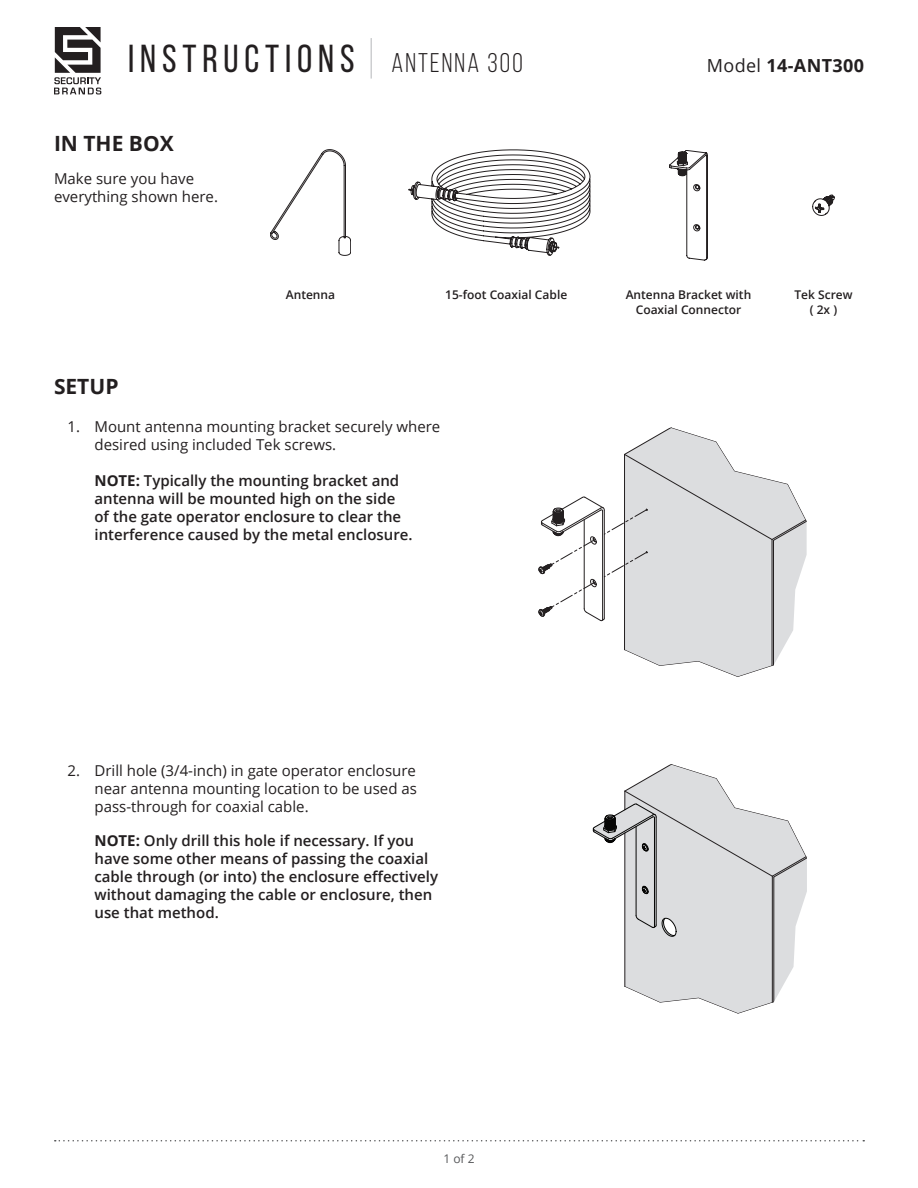
<style>
.page{position:relative;width:918px;height:1188px;background:#fff}
.page>*{position:absolute;margin:0;border:0;box-sizing:border-box;transform-origin:0 0}
.t1{font:39px "Bebas Neue";letter-spacing:.15em;color:#231f20}
.t2{font:700 21px "Open Sans";color:#231f20}
.t3{font:700 18px "Open Sans";letter-spacing:.02em;color:#231f20}
.t4{font:600 15px/18px "Open Sans";color:#231f20}
.t5{font:15px/18px "Open Sans";color:#231f20}
.t6{font:600 12px/15px "Open Sans";color:#231f20;text-align:center}
.t7{font:12px "Open Sans";color:#57585a}
.s1{font-size:27px}
.s2{font-weight:400}
.s3{font-weight:700}
</style>
<div class="page">
<svg style="left:55px;top:1140px;width:809px;height:2px"></svg>
<svg style="left:54px;top:27px;width:47px;height:67px"></svg>
<svg style="left:270px;top:149px;width:81px;height:107px"></svg>
<svg style="left:409px;top:150px;width:181px;height:105px"></svg>
<svg style="left:813px;top:195px;width:21px;height:21px"></svg>
<svg style="left:669px;top:150px;width:39px;height:110px"></svg>
<svg style="left:538px;top:427px;width:269px;height:250px"></svg>
<svg style="left:593px;top:764px;width:214px;height:250px"></svg>
<hr style="left:370px;top:38px;width:2px;height:41px;background:#cdced0">
<h1 class="t1" style="left:128px;top:37px;width:396px">INSTRUCTIONS <span class="s1">ANTENNA 300</span></h1>
<h2 class="t2" style="left:54px;top:129px;width:121px">IN THE BOX</h2>
<p class="t5" style="left:54px;top:169px;width:166px">Make sure you have everything shown here.</p>
<p class="t3" style="left:707px;top:53px;width:159px"><span class="s2">Model</span> 14-ANT300</p>
<p class="t6" style="left:286px;top:287px;width:51px">Antenna</p>
<p class="t6" style="left:445px;top:287px;width:124px">15-foot Coaxial Cable</p>
<p class="t6" style="left:626px;top:287px;width:127px">Antenna Bracket with<br>Coaxial Connector</p>
<h2 class="t2" style="left:54px;top:372px;width:66px">SETUP</h2>
<p class="t5" style="left:94px;top:417px;width:347px;text-indent:-27px">1. Mount antenna mounting bracket securely where desired using included Tek screws.</p>
<p class="t4" style="left:94px;top:471px;width:320px"><span class="s3">NOTE:</span> Typically the mounting bracket and antenna will be mounted high on the side of the gate operator enclosure to clear the interference caused by the metal enclosure.</p>
<p class="t6" style="left:794px;top:287px;width:60px">Tek Screw ( 2x )</p>
<p class="t5" style="left:94px;top:761px;width:324px;text-align:justify;text-indent:-27px">2. Drill hole (3/4-inch) in gate operator enclosure near antenna mounting location to be used as pass-through for coaxial cable.</p>
<p class="t4" style="left:94px;top:831px;width:345px"><span class="s3">NOTE:</span> Only drill this hole if necessary. If you have some other means of passing the coaxial cable through (or into) the enclosure effectively without damaging the cable or enclosure, then use that method.</p>
<p class="t7" style="left:443px;top:1150px;width:33px">1 of 2</p>
</div>
